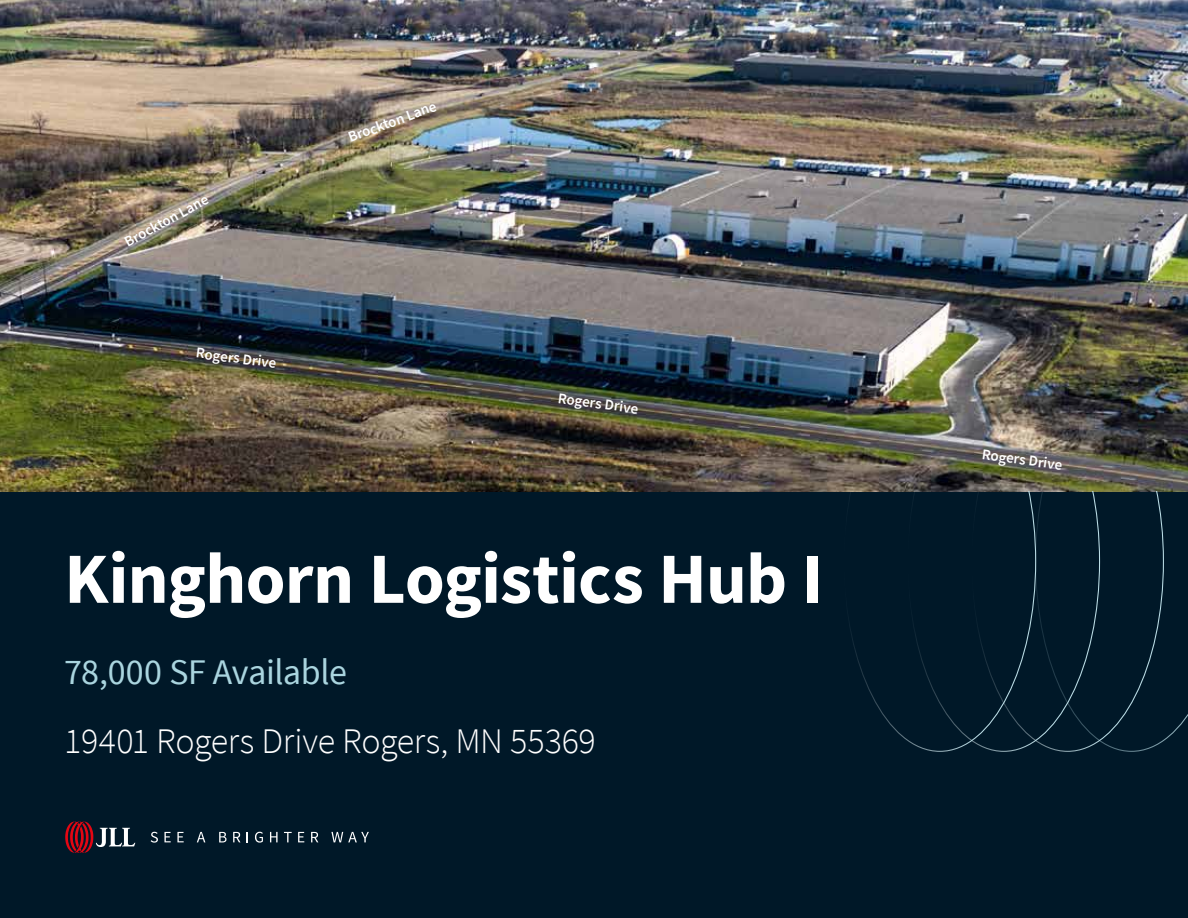
<style>
.page{position:relative;width:1188px;height:918px;background:#001828}
.page>*{position:absolute;margin:0;border:0;box-sizing:border-box;transform-origin:0 0}
.t1{font:700 72px "Source Sans Pro";letter-spacing:-.01em;color:#fff}
.t2{font:300 36px "Source Sans Pro";letter-spacing:-.01em;color:#fff}
.t3{font:36px "Source Sans Pro";letter-spacing:-.015em;color:#aad5df}
.t4{font:600 15px "Source Sans Pro";color:#fff}
</style>
<div class="page">
<img style="left:0;top:0;width:1188px;height:492px">
<svg style="left:1100px;top:492px;width:64px;height:260px"></svg>
<svg style="left:1036px;top:492px;width:64px;height:260px"></svg>
<svg style="left:849px;top:492px;width:187px;height:260px"></svg>
<svg style="left:151px;top:832px;width:7px;height:11px"></svg>
<svg style="left:164px;top:832px;width:7px;height:10px"></svg>
<svg style="left:177px;top:832px;width:7px;height:10px"></svg>
<svg style="left:197px;top:832px;width:8px;height:10px"></svg>
<svg style="left:219px;top:832px;width:8px;height:10px"></svg>
<svg style="left:233px;top:832px;width:7px;height:10px"></svg>
<svg style="left:255px;top:832px;width:8px;height:11px"></svg>
<svg style="left:270px;top:832px;width:8px;height:10px"></svg>
<svg style="left:284px;top:832px;width:8px;height:10px"></svg>
<svg style="left:298px;top:832px;width:6px;height:10px"></svg>
<svg style="left:311px;top:832px;width:7px;height:10px"></svg>
<svg style="left:331px;top:832px;width:38px;height:10px"></svg>
<svg style="left:65px;top:822px;width:70px;height:31px"></svg>
<p class="t4" style="left:121px;top:234px;width:95px;rotate:-28deg">Brockton Lane</p>
<p class="t4" style="left:198px;top:342px;width:82px;rotate:8deg">Rogers Drive</p>
<p class="t4" style="left:345px;top:129px;width:95px;rotate:-21deg">Brockton Lane</p>
<p class="t4" style="left:560px;top:388px;width:82px;rotate:8deg">Rogers Drive</p>
<h1 class="t1" style="left:64px;top:530px;width:761px">Kinghorn Logistics Hub I</h1>
<h2 class="t3" style="left:64px;top:650px;width:284px">78,000 SF Available</h2>
<h2 class="t2" style="left:64px;top:719px;width:533px">19401 Rogers Drive Rogers, MN 55369</h2>
<p class="t4" style="left:984px;top:444px;width:82px;rotate:8deg">Rogers Drive</p>
</div>
